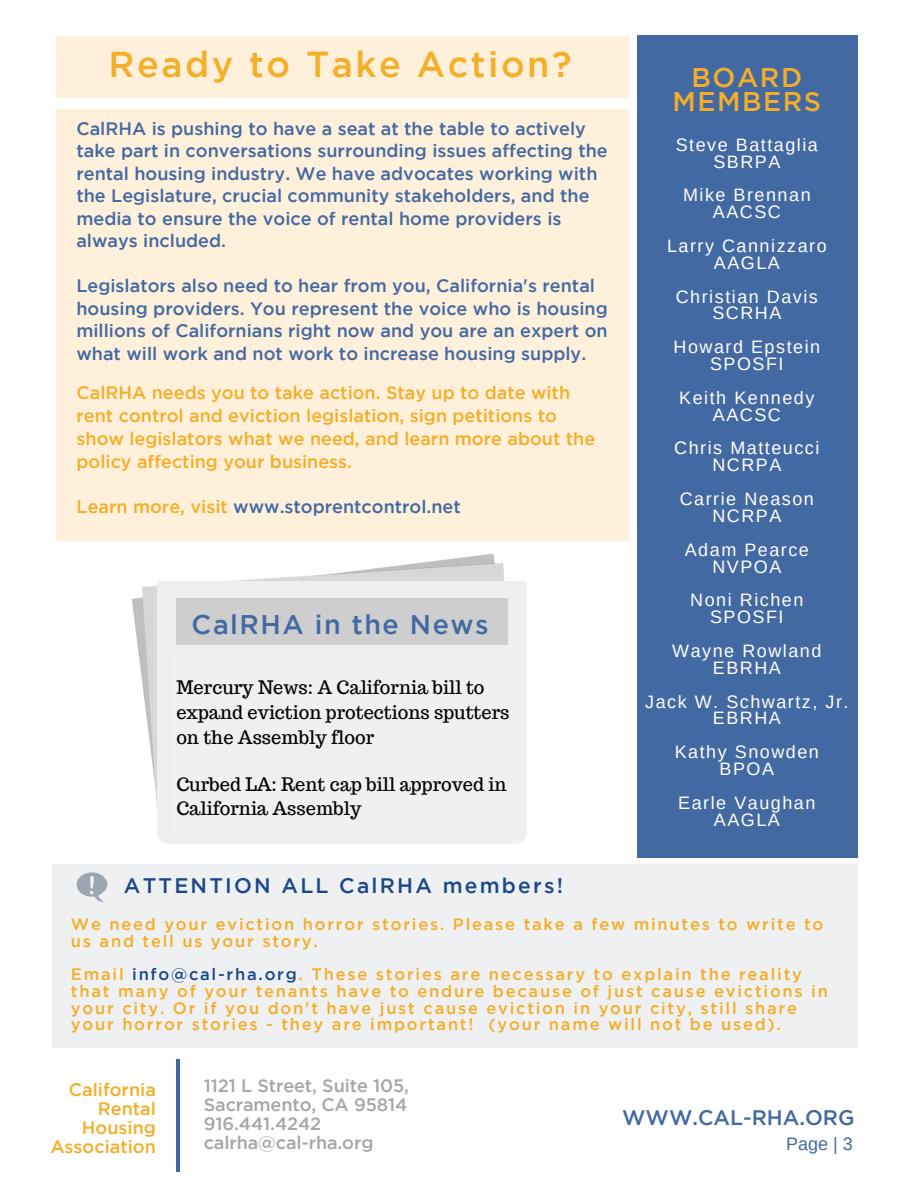
<style>
.page{position:relative;width:918px;height:1188px;background:#fff}
.page>*{position:absolute;margin:0;border:0;box-sizing:border-box;transform-origin:0 0}
.t1{font:500 36px "Gotham";letter-spacing:.07em;color:#f4ae28}
.t2{font:500 27px/23.7px "Gotham";letter-spacing:.055em;color:#f4ae28;text-align:center}
.t3{font:500 26.85px "Gotham";letter-spacing:.055em;color:#4269a2}
.t4{font:500 21px "Gotham";letter-spacing:.105em;color:#1a4789}
.t5{font:500 21px "Gotham";color:#4269a2}
.t6{font:18.3px/24.8px "Trocchi";color:#000}
.t7{font:500 18px/22.5px "Gotham";color:#4269a2}
.t8{font:18px/16.8px "Arimo";letter-spacing:.085em;color:#fff;text-align:center}
.t9{font:500 18px/19.2px "Gotham";color:#f4ae28;text-align:right}
.t10{font:500 18px/19.2px "Gotham";letter-spacing:-.005em;color:#a6a6a6}
.t11{font:18px "Arimo";color:#4269a2}
.t12{font:500 16.5px/16.8px "Gotham";letter-spacing:.105em;color:#f4ae28}
.s1{color:#f4ae28}
.s2{color:#1a4789}
</style>
<div class="page">
<div style="left:638px;top:36px;width:220px;height:822px;background:#4269a2"></div>
<hr style="left:176px;top:1059px;width:4px;height:113px;background:#4269a2">
<div style="left:52px;top:864px;width:806px;height:184px;background:#eff0f2"></div>
<div style="left:56px;top:109px;width:573px;height:432px;background:#fff0db"></div>
<div style="left:56px;top:36px;width:573px;height:62px;background:#fff0db"></div>
<svg style="left:76px;top:872px;width:32px;height:30px"></svg>
<svg style="left:132px;top:553px;width:363px;height:127px"></svg>
<svg style="left:142px;top:562px;width:363px;height:244px"></svg>
<div style="left:157px;top:581px;width:370px;height:263px;background:#efefef"></div>
<div style="left:176px;top:598px;width:332px;height:47px;background:#cecece"></div>
<div style="left:171px;top:654px;width:341px;height:183px;background:#eff0f2"></div>
<h1 class="t1" style="left:109px;top:50px;width:465px">Ready to Take Action?</h1>
<p class="t7" style="left:76px;top:118px;width:533px">CalRHA is pushing to have a seat at the table to actively take part in conversations surrounding issues affecting the rental housing industry. We have advocates working with the Legislature, crucial community stakeholders, and the media to ensure the voice of rental home providers is always included.</p>
<p class="t7" style="left:76px;top:276px;width:533px">Legislators also need to hear from you, California's rental housing providers. You represent the voice who is housing millions of Californians right now and you are an expert on what will work and not work to increase housing supply.</p>
<p class="t9" style="left:77px;top:383px;width:520px;line-height:22.8px;text-align:left">CalRHA needs you to take action. Stay up to date with rent control and eviction legislation, sign petitions to show legislators what we need, and learn more about the policy affecting your business.</p>
<p class="t7" style="left:77px;top:497px;width:386px"><span class="s1">Learn more, visit</span> www.stoprentcontrol.net</p>
<h3 class="t3" style="left:192px;top:614px;width:298px">CalRHA in the News</h3>
<p class="t6" style="left:176px;top:675px;width:335px">Mercury News: A California bill to expand eviction protections sputters on the Assembly floor</p>
<p class="t6" style="left:176px;top:771px;width:332px">Curbed LA: Rent cap bill approved in<br>California Assembly</p>
<p class="t4" style="left:124px;top:878px;width:441px">ATTENTION ALL CalRHA members!</p>
<h2 class="t2" style="left:673px;top:68px;width:150px">BOARD<br>MEMBERS</h2>
<p class="t8" style="left:676px;top:136px;width:144px">Steve Battaglia<br>SBRPA</p>
<p class="t8" style="left:683px;top:187px;width:129px">Mike Brennan<br>AACSC</p>
<p class="t8" style="left:667px;top:237px;width:161px">Larry Cannizzaro<br>AAGLA</p>
<p class="t8" style="left:676px;top:288px;width:144px">Christian Davis<br>SCRHA</p>
<p class="t8" style="left:674px;top:339px;width:148px">Howard Epstein<br>SPOSFI</p>
<p class="t8" style="left:679px;top:389px;width:137px">Keith Kennedy<br>AACSC</p>
<p class="t8" style="left:674px;top:440px;width:147px">Chris Matteucci<br>NCRPA</p>
<p class="t8" style="left:680px;top:490px;width:136px">Carrie Neason<br>NCRPA</p>
<p class="t8" style="left:685px;top:541px;width:126px">Adam Pearce<br>NVPOA</p>
<p class="t8" style="left:690px;top:592px;width:115px">Noni Richen<br>SPOSFI</p>
<p class="t8" style="left:672px;top:642px;width:151px">Wayne Rowland<br>EBRHA</p>
<p class="t8" style="left:645px;top:693px;width:205px">Jack W. Schwartz, Jr.<br>EBRHA</p>
<p class="t8" style="left:675px;top:744px;width:146px">Kathy Snowden<br>BPOA</p>
<p class="t8" style="left:678px;top:794px;width:139px">Earle Vaughan<br>AAGLA</p>
<p class="t12" style="left:71px;top:917px;width:754px">We need your eviction horror stories. Please take a few minutes to write to us and tell us your story.</p>
<p class="t12" style="left:71px;top:967px;width:758px">Email <span class="s2">info@cal-rha.org</span>. These stories are necessary to explain the reality that many of your tenants have to endure because of just cause evictions in your city. Or if you don't have just cause eviction in your city, still share your horror stories - they are important! (your name will not be used).</p>
<p class="t9" style="left:50px;top:1081px;width:107px">California<br>Rental<br>Housing<br>Association</p>
<p class="t10" style="left:204px;top:1077px;width:207px">1121 L Street, Suite 105,<br>Sacramento, CA 95814<br>916.441.4242 calrha@cal-rha.org</p>
<p class="t5" style="left:622px;top:1110px;width:234px">WWW.CAL-RHA.ORG</p>
<p class="t11" style="left:786px;top:1133px;width:68px">Page | 3</p>
</div>
